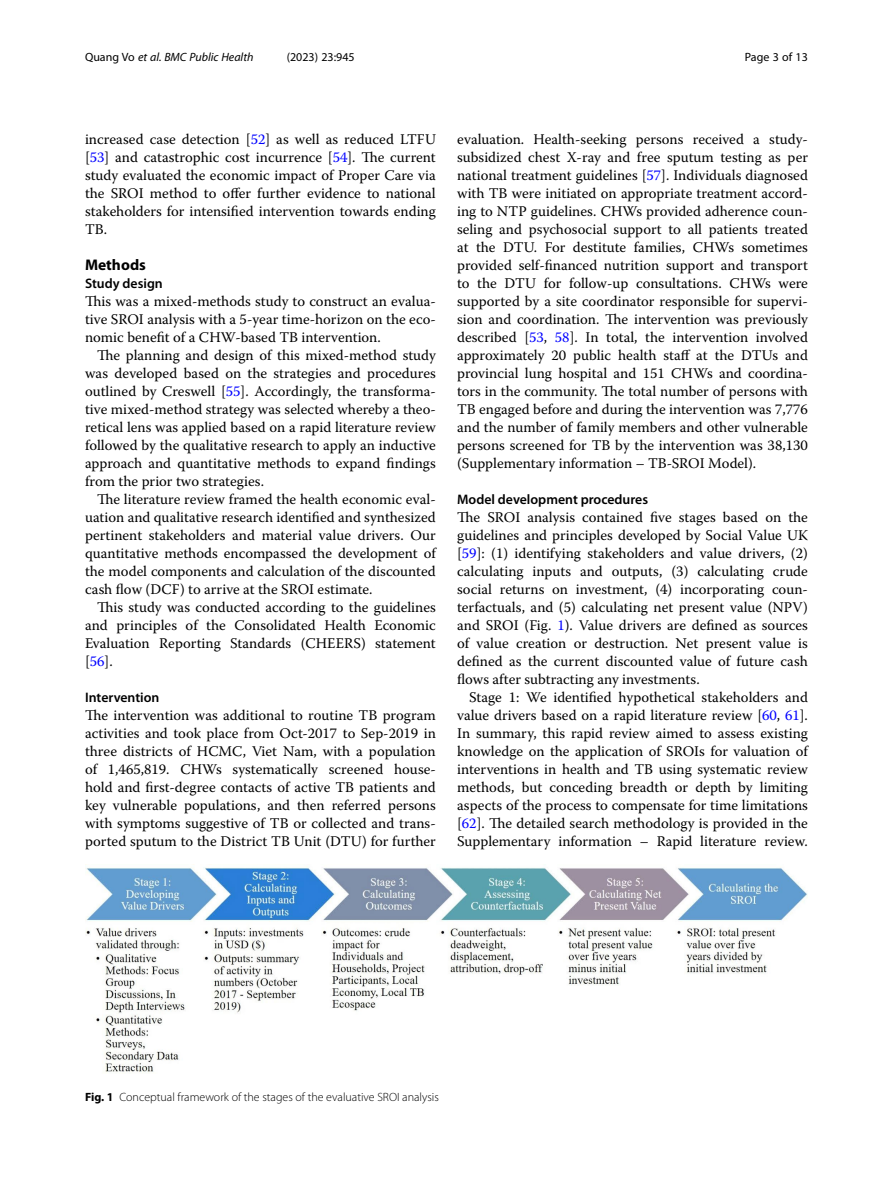
<style>
.page{position:relative;width:893px;height:1191px;background:#fff}
.page>*{position:absolute;margin:0;border:0;box-sizing:border-box;transform-origin:0 0}
.Head_1{font:700 15.45px "Myriad Pro";color:#000}
.Body_Text{font:14.7px/18px "Warnock Pro";color:#000;text-align:justify}
.Body_Text_Indent{font:14.7px/18px "Warnock Pro";color:#000;text-align:justify}
.Head_2{font:600 13.8px "Myriad Pro";color:#000}
.Head_2_After_1{font:600 13.8px "Myriad Pro";color:#000}
.Figure_Caption{font:300 12px "Myriad Pro";color:#000}
.t1{font:italic 12px "Myriad Pro";color:#000}
.t2{font:12px "Myriad Pro";color:#000}
.s1{font-style:normal}
.s2{color:#00f}
.s3{font-weight:700}
</style>
<div class="page">
<img style="left:85px;top:864px;width:723px;height:208px">
<p class="t1" style="left:85px;top:50px;width:170px"><span class="s1">Quang Vo</span> et al. BMC Public Health</p>
<p class="t2" style="left:287px;top:50px;width:70px">(2023) 23:945</p>
<p class="t2" style="left:745px;top:50px;width:65px">Page 3 of 13</p>
<p class="Body_Text_Indent" style="left:85px;top:130px;width:352px">increased case detection [<span class="s2">52</span>] as well as reduced LTFU [<span class="s2">53</span>] and catastrophic cost incurrence [<span class="s2">54</span>]. The current study evaluated the economic impact of Proper Care via the SROI method to offer further evidence to national stakeholders for intensified intervention towards ending TB.</p>
<p class="Head_1" style="left:85px;top:255px;width:62px">Methods</p>
<p class="Head_2_After_1" style="left:85px;top:275px;width:79px">Study design</p>
<p class="Body_Text" style="left:85px;top:292px;width:352px">This was a mixed-methods study to construct an evalua&shy;tive SROI analysis with a 5-year time-horizon on the eco&shy;nomic benefit of a CHW-based TB intervention.</p>
<p class="Body_Text_Indent" style="left:85px;top:346px;width:352px;text-indent:12px">The planning and design of this mixed-method study was developed based on the strategies and procedures outlined by Creswell [<span class="s2">55</span>]. Accordingly, the transforma&shy;tive mixed-method strategy was selected whereby a theo&shy;retical lens was applied based on a rapid literature review followed by the qualitative research to apply an inductive approach and quantitative methods to expand findings from the prior two strategies.</p>
<p class="Body_Text_Indent" style="left:85px;top:490px;width:352px;text-indent:12px">The literature review framed the health economic eval&shy;uation and qualitative research identified and synthesized pertinent stakeholders and material value drivers. Our quantitative methods encompassed the development of the model components and calculation of the discounted cash flow (DCF) to arrive at the SROI estimate.</p>
<p class="Body_Text_Indent" style="left:85px;top:598px;width:352px;text-indent:12px">This study was conducted according to the guidelines and principles of the Consolidated Health Economic Evaluation Reporting Standards (CHEERS) statement [<span class="s2">56</span>].</p>
<p class="Head_2" style="left:85px;top:689px;width:76px">Intervention</p>
<p class="Body_Text" style="left:85px;top:706px;width:352px">The intervention was additional to routine TB program activities and took place from Oct-2017 to Sep-2019 in three districts of HCMC, Viet Nam, with a population of 1,465,819. CHWs systematically screened house&shy;hold and first-degree contacts of active TB patients and key vulnerable populations, and then referred persons with symptoms suggestive of TB or collected and trans&shy;ported sputum to the District TB Unit (DTU) for further</p>
<p class="Body_Text" style="left:457px;top:130px;width:352px">evaluation. Health-seeking persons received a study&shy;subsidized chest X-ray and free sputum testing as per national treatment guidelines [<span class="s2">57</span>]. Individuals diagnosed with TB were initiated on appropriate treatment accord&shy;ing to NTP guidelines. CHWs provided adherence coun&shy;seling and psychosocial support to all patients treated at the DTU. For destitute families, CHWs sometimes provided self-financed nutrition support and transport to the DTU for follow-up consultations. CHWs were supported by a site coordinator responsible for supervi&shy;sion and coordination. The intervention was previously described [<span class="s2">53</span>, <span class="s2">58</span>]. In total, the intervention involved approximately 20 public health staff at the DTUs and provincial lung hospital and 151 CHWs and coordina&shy;tors in the community. The total number of persons with TB engaged before and during the intervention was 7,776 and the number of family members and other vulnerable persons screened for TB by the intervention was 38,130 (Supplementary information – TB-SROI Model).</p>
<p class="Head_2" style="left:457px;top:491px;width:192px">Model development procedures</p>
<p class="Body_Text" style="left:457px;top:508px;width:352px">The SROI analysis contained five stages based on the guidelines and principles developed by Social Value UK [<span class="s2">59</span>]: (1) identifying stakeholders and value drivers, (2) calculating inputs and outputs, (3) calculating crude social returns on investment, (4) incorporating coun&shy;terfactuals, and (5) calculating net present value (NPV) and SROI (Fig. <span class="s2">1</span>). Value drivers are defined as sources of value creation or destruction. Net present value is defined as the current discounted value of future cash flows after subtracting any investments.</p>
<p class="Body_Text_Indent" style="left:457px;top:688px;width:352px;text-indent:12px">Stage 1: We identified hypothetical stakeholders and value drivers based on a rapid literature review [<span class="s2">60</span>, <span class="s2">61</span>].<br>In summary, this rapid review aimed to assess existing knowledge on the application of SROIs for valuation of interventions in health and TB using systematic review methods, but conceding breadth or depth by limiting aspects of the process to compensate for time limitations [<span class="s2">62</span>]. The detailed search methodology is provided in the Supplementary information – Rapid literature review.</p>
<p class="Figure_Caption" style="left:85px;top:1090px;width:355px"><span class="s3">Fig. 1</span> Conceptual framework of the stages of the evaluative SROI analysis</p>
</div>
